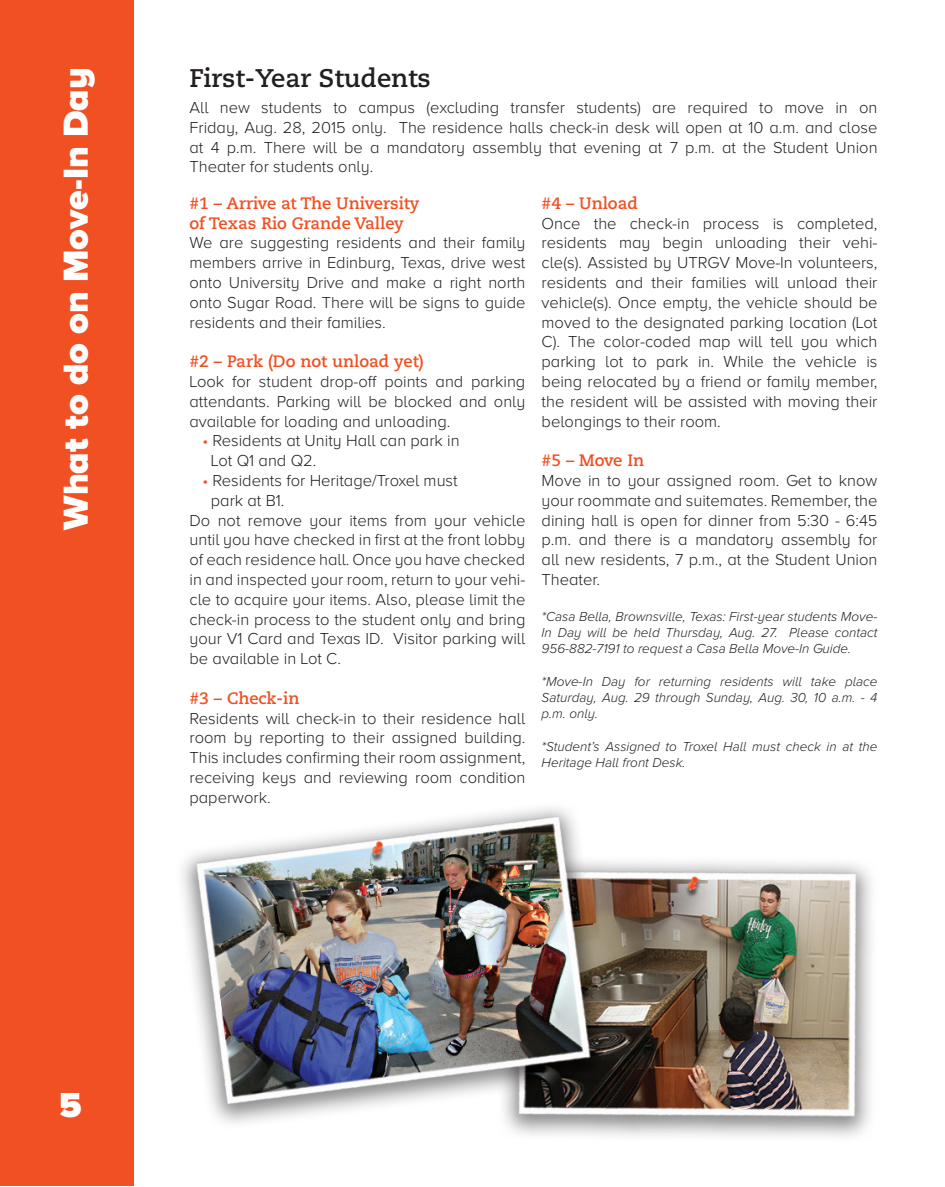
<style>
.page{position:relative;width:945px;height:1187px;background:#fff}
.page>*{position:absolute;margin:0;border:0;box-sizing:border-box;transform-origin:0 0}
.t1{font:900 36px "Proxima Nova A";color:#fff}
.t2{font:700 25.5px "Caecilia LT Std";color:#231f20}
.t3{font:300 16.5px/19.8px "Proxima Nova A";color:#231f20;text-align:justify}
.t4{font:700 16.5px "Caecilia LT Std";color:#f05022}
.t5{font:italic 300 13.5px/16.2px "Proxima Nova A";color:#231f20}
.s1{color:#f05022}
</style>
<div class="page">
<div style="left:0;top:0;width:133px;height:1185px;background:#f05022"></div>
<img style="left:182px;top:807px;width:690px;height:330px">
<p class="t1" style="left:55px;top:530px;width:464px;rotate:-90deg">What to do on Move-In Day</p>
<p class="t2" style="left:190px;top:63px;width:243px">First-Year Students</p>
<p class="t3" style="left:190px;top:97px;width:689px">All new students to campus (excluding transfer students) are required to move in on</p>
<p class="t3" style="left:190px;top:117px;width:690px">Friday, Aug. 28, 2015 only. The residence halls check-in desk will open at 10 a.m. and close at 4 p.m. There will be a mandatory assembly that evening at 7 p.m. at the Student Union</p>
<p class="t3" style="left:190px;top:157px;width:185px">Theater for students only.</p>
<p class="t4" style="left:190px;top:193px;width:232px">#1 – Arrive at The University</p>
<p class="t4" style="left:190px;top:213px;width:216px">of Texas Rio Grande Valley</p>
<p class="t3" style="left:190px;top:233px;width:337px">We are suggesting residents and their family members arrive in Edinburg, Texas, drive west onto University Drive and make a right north onto Sugar Road. There will be signs to guide residents and their families.</p>
<p class="t4" style="left:190px;top:352px;width:236px">#2 – Park (Do not unload yet)</p>
<p class="t3" style="left:190px;top:371px;width:337px">Look for student drop-off points and parking attendants. Parking will be blocked and only available for loading and unloading.</p>
<p class="t3" style="left:202px;top:431px;width:259px"><span class="s1">•</span> Residents at Unity Hall can park in</p>
<p class="t3" style="left:211px;top:451px;width:107px">Lot Q1 and Q2.</p>
<p class="t3" style="left:202px;top:470px;width:257px"><span class="s1">•</span> Residents for Heritage/Troxel must</p>
<p class="t3" style="left:211px;top:490px;width:75px">park at B1.</p>
<p class="t3" style="left:190px;top:510px;width:337px">Do not remove your items from your vehicle</p>
<p class="t3" style="left:190px;top:530px;width:337px">until you have checked in first at the front lobby of each residence hall. Once you have checked in and inspected your room, return to your vehi&shy;cle to acquire your items. Also, please limit the check-in process to the student only and bring your V1 Card and Texas ID. Visitor parking will be available in Lot C.</p>
<p class="t4" style="left:190px;top:688px;width:111px">#3 – Check-in</p>
<p class="t3" style="left:190px;top:708px;width:337px">Residents will check-in to their residence hall room by reporting to their assigned building.<br>This includes confirming their room assignment, receiving keys and reviewing room condition paperwork.</p>
<p class="t4" style="left:542px;top:193px;width:98px">#4 – Unload</p>
<p class="t3" style="left:542px;top:213px;width:337px">Once the check-in process is completed,</p>
<p class="t3" style="left:542px;top:233px;width:337px">residents may begin unloading their vehi&shy;cle(s). Assisted by UTRGV Move-In volunteers, residents and their families will unload their</p>
<p class="t3" style="left:542px;top:292px;width:337px">vehicle(s). Once empty, the vehicle should be moved to the designated parking location (Lot C). The color-coded map will tell you which parking lot to park in. While the vehicle is</p>
<p class="t3" style="left:542px;top:371px;width:337px">being relocated by a friend or family member, the resident will be assisted with moving their</p>
<p class="t3" style="left:542px;top:411px;width:181px">belongings to their room.</p>
<p class="t4" style="left:542px;top:451px;width:104px">#5 – Move In</p>
<p class="t3" style="left:542px;top:470px;width:337px">Move in to your assigned room. Get to know your roommate and suitemates. Remember, the dining hall is open for dinner from 5:30 - 6:45 p.m. and there is a mandatory assembly for all new residents, 7 p.m., at the Student Union</p>
<p class="t3" style="left:542px;top:569px;width:60px">Theater.</p>
<p class="t5" style="left:542px;top:608px;width:337px">*Casa Bella, Brownsville, Texas: First-year students Move-<br>In Day will be held Thursday, Aug. 27. Please contact</p>
<p class="t5" style="left:542px;top:641px;width:311px">956-882-7191 to request a Casa Bella Move-In Guide.</p>
<p class="t5" style="left:542px;top:673px;width:337px">*Move-In Day for returning residents will take place</p>
<p class="t5" style="left:542px;top:689px;width:337px">Saturday, Aug. 29 through Sunday, Aug. 30, 10 a.m. - 4 p.m. only.</p>
<p class="t5" style="left:542px;top:738px;width:337px">*Student’s Assigned to Troxel Hall must check in at the</p>
<p class="t5" style="left:542px;top:754px;width:145px">Heritage Hall front Desk.</p>
<p class="t1" style="left:59px;top:1084px;width:24px">5</p>
</div>
